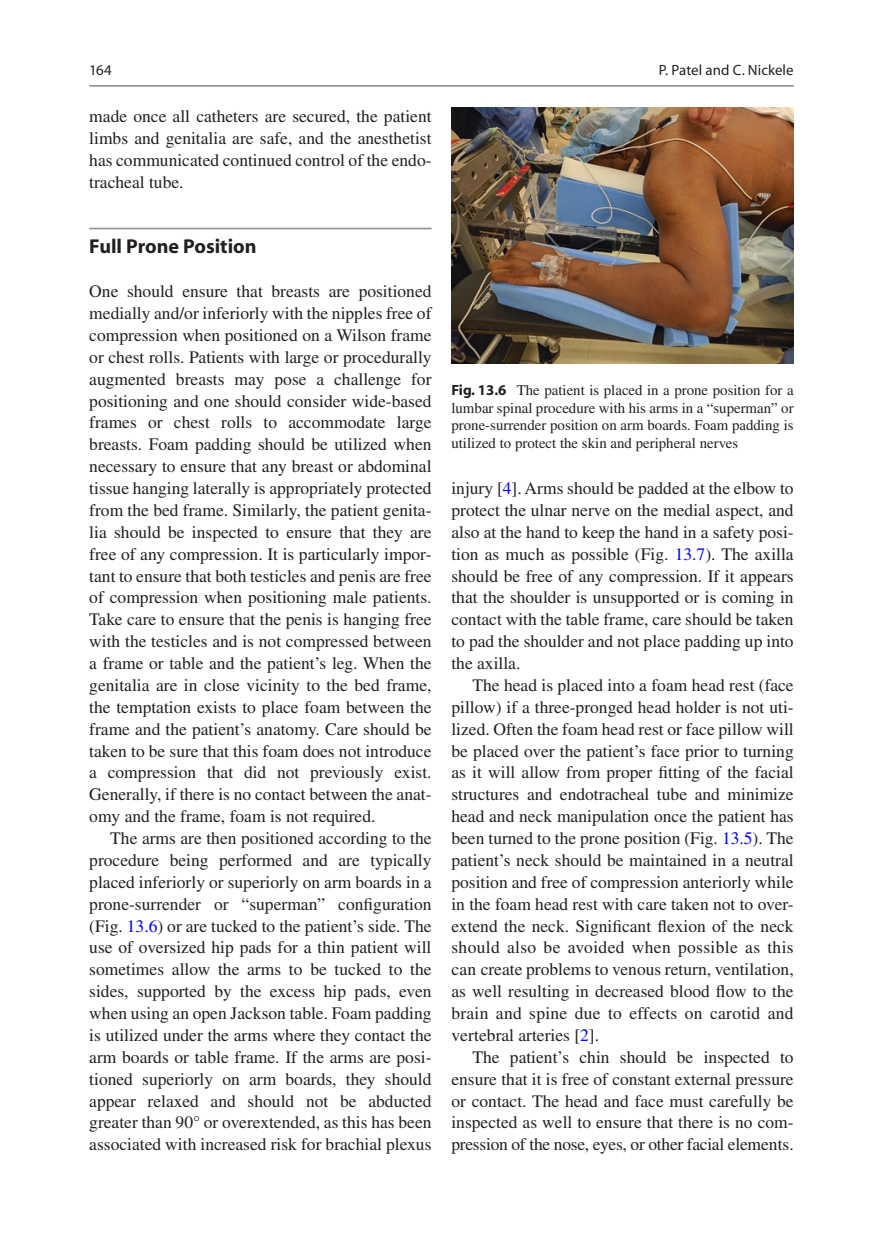
<style>
.page{position:relative;width:883px;height:1260px;background:#fff}
.page>*{position:absolute;margin:0;border:0;box-sizing:border-box;transform-origin:0 0}
.t1{font:700 20.12px "Fdjpqh Myriad";color:#231f20}
.t2{font:17.5px/21.9px "Qlwnxt Times";color:#231f20;text-align:justify}
.t3{font:14.88px/17.5px "Qlwnxt Times";color:#231f20;text-align:justify}
.t4{font:14.88px "Lphbvv Myriad";letter-spacing:.005em;color:#231f20}
.t5{font:14.88px "Hqxckq Myriad";color:#231f20}
.s1{color:#0000fa}
.s2{font-family:"Fdjpqh Myriad";font-weight:700}
</style>
<div class="page">
<hr style="left:89px;top:228px;width:343px;height:1px;background:#939598">
<img style="left:451px;top:107px;width:343px;height:257px">
<hr style="left:89px;top:85px;width:705px;height:2px;background:#939598">
<p class="t5" style="left:89px;top:63px;width:24px">164</p>
<p class="t2" style="left:89px;top:105px;width:344px">made once all catheters are secured, the patient limbs and genitalia are safe, and the anesthetist has communicated continued control of the endo&shy;tracheal tube.</p>
<p class="t4" style="left:659px;top:63px;width:136px">P. Patel and C. Nickele</p>
<p class="t1" style="left:89px;top:236px;width:169px">Full Prone Position</p>
<p class="t2" style="left:89px;top:280px;width:344px">One should ensure that breasts are positioned medially and/or inferiorly with the nipples free of compression when positioned on a Wilson frame or chest rolls. Patients with large or procedurally augmented breasts may pose a challenge for positioning and one should consider wide-based frames or chest rolls to accommodate large breasts. Foam padding should be utilized when necessary to ensure that any breast or abdominal tissue hanging laterally is appropriately protected from the bed frame. Similarly, the patient genita&shy;lia should be inspected to ensure that they are free of any compression. It is particularly impor&shy;tant to ensure that both testicles and penis are free of compression when positioning male patients.<br>Take care to ensure that the penis is hanging free with the testicles and is not compressed between a frame or table and the patient’s leg. When the genitalia are in close vicinity to the bed frame, the temptation exists to place foam between the frame and the patient’s anatomy. Care should be taken to be sure that this foam does not introduce a compression that did not previously exist.<br>Generally, if there is no contact between the anat&shy;omy and the frame, foam is not required.</p>
<p class="t2" style="left:89px;top:827px;width:344px;text-indent:21px">The arms are then positioned according to the procedure being performed and are typically placed inferiorly or superiorly on arm boards in a prone-surrender or “superman” configuration (Fig. <span class="s1">13.6</span>) or are tucked to the patient’s side. The use of oversized hip pads for a thin patient will sometimes allow the arms to be tucked to the sides, supported by the excess hip pads, even when using an open Jackson table. Foam padding is utilized under the arms where they contact the arm boards or table frame. If the arms are posi&shy;tioned superiorly on arm boards, they should appear relaxed and should not be abducted greater than 90° or overextended, as this has been associated with increased risk for brachial plexus</p>
<p class="t3" style="left:451px;top:381px;width:344px"><span class="s2">Fig. 13.6</span> The patient is placed in a prone position for a lumbar spinal procedure with his arms in a “superman” or prone-surrender position on arm boards. Foam padding is utilized to protect the skin and peripheral nerves</p>
<p class="t2" style="left:451px;top:477px;width:344px">injury [<span class="s1">4</span>]. Arms should be padded at the elbow to protect the ulnar nerve on the medial aspect, and also at the hand to keep the hand in a safety posi&shy;tion as much as possible (Fig. <span class="s1">13.7</span>). The axilla should be free of any compression. If it appears that the shoulder is unsupported or is coming in contact with the table frame, care should be taken to pad the shoulder and not place padding up into the axilla.</p>
<p class="t2" style="left:451px;top:674px;width:344px;text-indent:21px">The head is placed into a foam head rest (face pillow) if a three-pronged head holder is not uti&shy;lized. Often the foam head rest or face pillow will be placed over the patient’s face prior to turning as it will allow from proper fitting of the facial structures and endotracheal tube and minimize head and neck manipulation once the patient has been turned to the prone position (Fig. <span class="s1">13.5</span>). The patient’s neck should be maintained in a neutral position and free of compression anteriorly while in the foam head rest with care taken not to over&shy;extend the neck. Significant flexion of the neck should also be avoided when possible as this can create problems to venous return, ventilation, as well resulting in decreased blood flow to the brain and spine due to effects on carotid and vertebral arteries [<span class="s1">2</span>].</p>
<p class="t2" style="left:451px;top:1046px;width:344px;text-indent:21px">The patient’s chin should be inspected to ensure that it is free of constant external pressure or contact. The head and face must carefully be inspected as well to ensure that there is no com&shy;pression of the nose, eyes, or other facial elements.</p>
</div>
